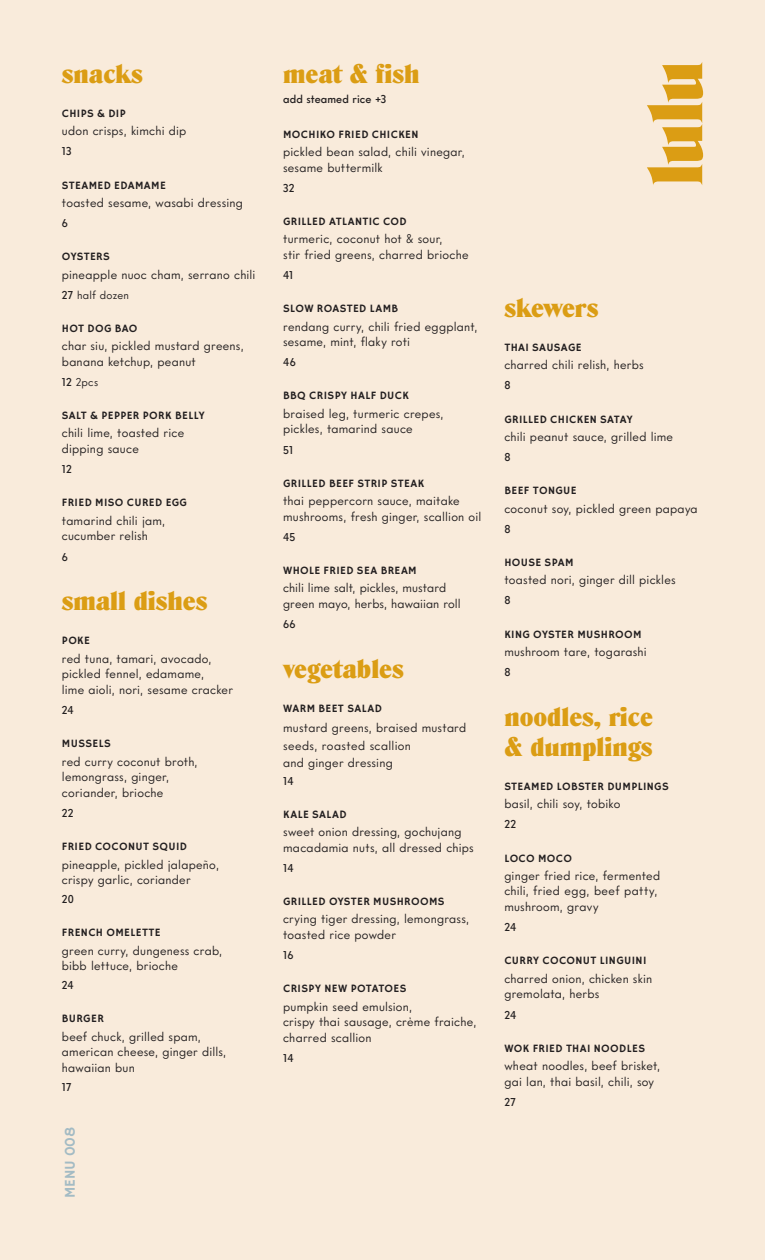
<style>
.page{position:relative;width:765px;height:1260px;background:#f9ebdb}
.page>*{position:absolute;margin:0;border:0;box-sizing:border-box;transform-origin:0 0}
.Section_Header{font:900 26.25px/30px "Denver Serial";color:#db9d14}
.Menu___Footer{font:15px "Hammersmith One";color:#a3bbc4}
.Food_Description{font:12.5px/15.6px "Intervogue";letter-spacing:.02em;color:#231f20}
.Food_Item{font:11.25px "Hammersmith One";letter-spacing:.035em;color:#231f20}
.Price{font:500 11.25px "Intervogue";letter-spacing:.01em;color:#231f20}
.Price-2{font:11.25px "Intervogue";letter-spacing:.02em;color:#231f20}
.Add_-_disclaimer{font:500 11.25px "Intervogue";letter-spacing:.01em;color:#231f20}
.s1{font-weight:500}
</style>
<div class="page">
<svg style="left:647px;top:62px;width:56px;height:123px"></svg>
<p class="Section_Header" style="left:62px;top:59px;width:82px">snacks</p>
<p class="Food_Item" style="left:62px;top:107px;width:65px">CHIPS &amp; DIP</p>
<p class="Food_Description" style="left:62px;top:123px;width:126px">udon crisps, kimchi dip</p>
<p class="Price" style="left:62px;top:145px;width:11px">13</p>
<p class="Food_Item" style="left:62px;top:179px;width:105px">STEAMED EDAMAME</p>
<p class="Food_Description" style="left:62px;top:194px;width:183px">toasted sesame, wasabi dressing</p>
<p class="Price" style="left:62px;top:216px;width:8px">6</p>
<p class="Food_Item" style="left:62px;top:250px;width:49px">OYSTERS</p>
<p class="Food_Description" style="left:62px;top:266px;width:195px">pineapple nuoc cham, serrano chili</p>
<p class="Price-2" style="left:62px;top:288px;width:69px"><span class="s1">27</span> half dozen</p>
<p class="Food_Item" style="left:62px;top:322px;width:77px">HOT DOG BAO</p>
<p class="Food_Description" style="left:62px;top:338px;width:183px">char siu, pickled mustard greens, banana ketchup, peanut</p>
<p class="Price-2" style="left:62px;top:375px;width:38px"><span class="s1">12</span> 2pcs</p>
<p class="Food_Item" style="left:62px;top:409px;width:144px">SALT &amp; PEPPER PORK BELLY</p>
<p class="Food_Description" style="left:62px;top:425px;width:124px">chili lime, toasted rice dipping sauce</p>
<p class="Price" style="left:62px;top:462px;width:11px">12</p>
<p class="Food_Item" style="left:62px;top:497px;width:127px">FRIED MISO CURED EGG</p>
<p class="Food_Description" style="left:62px;top:512px;width:105px">tamarind chili jam, cucumber relish</p>
<p class="Price" style="left:62px;top:550px;width:8px">6</p>
<p class="Section_Header" style="left:62px;top:586px;width:147px">small dishes</p>
<p class="Food_Item" style="left:62px;top:635px;width:30px">POKE</p>
<p class="Food_Description" style="left:62px;top:650px;width:173px">red tuna, tamari, avocado, pickled fennel, edamame,<br>lime aioli, nori, sesame cracker</p>
<p class="Price" style="left:62px;top:703px;width:13px">24</p>
<p class="Food_Item" style="left:62px;top:738px;width:51px">MUSSELS</p>
<p class="Food_Description" style="left:62px;top:753px;width:137px">red curry coconut broth, lemongrass, ginger, coriander, brioche</p>
<p class="Price" style="left:62px;top:806px;width:13px">22</p>
<p class="Food_Item" style="left:62px;top:840px;width:127px">FRIED COCONUT SQUID</p>
<p class="Food_Description" style="left:62px;top:856px;width:159px">pineapple, pickled jalapeño, crispy garlic, coriander</p>
<p class="Price" style="left:62px;top:892px;width:14px">20</p>
<p class="Food_Item" style="left:62px;top:926px;width:100px">FRENCH OMELETTE</p>
<p class="Food_Description" style="left:62px;top:942px;width:162px">green curry, dungeness crab, bibb lettuce, brioche</p>
<p class="Price" style="left:62px;top:978px;width:13px">24</p>
<p class="Food_Item" style="left:62px;top:1012px;width:43px">BURGER</p>
<p class="Food_Description" style="left:62px;top:1028px;width:166px">beef chuck, grilled spam, american cheese, ginger dills, hawaiian bun</p>
<p class="Price" style="left:62px;top:1080px;width:11px">17</p>
<p class="Menu___Footer" style="left:62px;top:1198px;width:73px;rotate:-90deg">MENU 008</p>
<p class="Section_Header" style="left:283px;top:59px;width:138px">meat &amp; fish</p>
<p class="Add_-_disclaimer" style="left:283px;top:92px;width:105px">add steamed rice +3</p>
<p class="Food_Item" style="left:283px;top:128px;width:137px">MOCHIKO FRIED CHICKEN</p>
<p class="Food_Description" style="left:283px;top:144px;width:183px">pickled bean salad, chili vinegar, sesame buttermilk</p>
<p class="Price" style="left:283px;top:181px;width:13px">32</p>
<p class="Food_Item" style="left:283px;top:215px;width:125px">GRILLED ATLANTIC COD</p>
<p class="Food_Description" style="left:283px;top:231px;width:187px">turmeric, coconut hot &amp; sour,<br>stir fried greens, charred brioche</p>
<p class="Price" style="left:283px;top:268px;width:12px">41</p>
<p class="Food_Item" style="left:283px;top:302px;width:117px">SLOW ROASTED LAMB</p>
<p class="Food_Description" style="left:283px;top:318px;width:196px">rendang curry, chili fried eggplant, sesame, mint, flaky roti</p>
<p class="Price" style="left:283px;top:355px;width:14px">46</p>
<p class="Food_Item" style="left:283px;top:390px;width:127px">BBQ CRISPY HALF DUCK</p>
<p class="Food_Description" style="left:283px;top:405px;width:162px">braised leg, turmeric crepes, pickles, tamarind sauce</p>
<p class="Price" style="left:283px;top:443px;width:12px">51</p>
<p class="Food_Item" style="left:283px;top:477px;width:143px">GRILLED BEEF STRIP STEAK</p>
<p class="Food_Description" style="left:283px;top:493px;width:200px">thai peppercorn sauce, maitake mushrooms, fresh ginger, scallion oil</p>
<p class="Price" style="left:283px;top:530px;width:14px">45</p>
<p class="Food_Item" style="left:283px;top:564px;width:135px">WHOLE FRIED SEA BREAM</p>
<p class="Food_Description" style="left:283px;top:580px;width:179px">chili lime salt, pickles, mustard green mayo, herbs, hawaiian roll</p>
<p class="Price" style="left:283px;top:617px;width:14px">66</p>
<p class="Section_Header" style="left:283px;top:654px;width:122px">vegetables</p>
<p class="Food_Item" style="left:283px;top:702px;width:100px">WARM BEET SALAD</p>
<p class="Food_Description" style="left:283px;top:719px;width:185px;line-height:17.5px">mustard greens, braised mustard seeds, roasted scallion<br>and ginger dressing</p>
<p class="Price" style="left:283px;top:774px;width:12px">14</p>
<p class="Food_Item" style="left:283px;top:808px;width:65px">KALE SALAD</p>
<p class="Food_Description" style="left:283px;top:824px;width:192px">sweet onion dressing, gochujang macadamia nuts, all dressed chips</p>
<p class="Price" style="left:283px;top:861px;width:12px">14</p>
<p class="Food_Item" style="left:283px;top:895px;width:163px">GRILLED OYSTER MUSHROOMS</p>
<p class="Food_Description" style="left:283px;top:911px;width:188px">crying tiger dressing, lemongrass, toasted rice powder</p>
<p class="Price" style="left:283px;top:948px;width:12px">16</p>
<p class="Food_Item" style="left:283px;top:983px;width:125px">CRISPY NEW POTATOES</p>
<p class="Food_Description" style="left:283px;top:998px;width:195px">pumpkin seed emulsion,<br>crispy thai sausage, crème fraiche, charred scallion</p>
<p class="Price" style="left:283px;top:1051px;width:12px">14</p>
<p class="Section_Header" style="left:504px;top:293px;width:96px">skewers</p>
<p class="Food_Item" style="left:504px;top:341px;width:79px">THAI SAUSAGE</p>
<p class="Food_Description" style="left:504px;top:357px;width:141px">charred chili relish, herbs</p>
<p class="Price" style="left:504px;top:379px;width:8px">8</p>
<p class="Food_Item" style="left:504px;top:413px;width:130px">GRILLED CHICKEN SATAY</p>
<p class="Food_Description" style="left:504px;top:429px;width:170px">chili peanut sauce, grilled lime</p>
<p class="Price" style="left:504px;top:450px;width:8px">8</p>
<p class="Food_Item" style="left:504px;top:484px;width:74px">BEEF TONGUE</p>
<p class="Food_Description" style="left:504px;top:500px;width:195px">coconut soy, pickled green papaya</p>
<p class="Price" style="left:504px;top:522px;width:8px">8</p>
<p class="Food_Item" style="left:504px;top:556px;width:71px">HOUSE SPAM</p>
<p class="Food_Description" style="left:504px;top:572px;width:173px">toasted nori, ginger dill pickles</p>
<p class="Price" style="left:504px;top:594px;width:8px">8</p>
<p class="Food_Item" style="left:504px;top:628px;width:139px">KING OYSTER MUSHROOM</p>
<p class="Food_Description" style="left:504px;top:643px;width:144px">mushroom tare, togarashi</p>
<p class="Price" style="left:504px;top:665px;width:8px">8</p>
<p class="Section_Header" style="left:504px;top:702px;width:150px">noodles, rice &amp; dumplings</p>
<p class="Food_Item" style="left:504px;top:780px;width:166px">STEAMED LOBSTER DUMPLINGS</p>
<p class="Food_Description" style="left:504px;top:796px;width:117px">basil, chili soy, tobiko</p>
<p class="Price" style="left:504px;top:818px;width:13px">22</p>
<p class="Food_Item" style="left:504px;top:852px;width:69px">LOCO MOCO</p>
<p class="Food_Description" style="left:504px;top:867px;width:157px">ginger fried rice, fermented chili, fried egg, beef patty, mushroom, gravy</p>
<p class="Price" style="left:504px;top:920px;width:13px">24</p>
<p class="Food_Item" style="left:504px;top:955px;width:144px">CURRY COCONUT LINGUINI</p>
<p class="Food_Description" style="left:504px;top:970px;width:149px">charred onion, chicken skin gremolata, herbs</p>
<p class="Price" style="left:504px;top:1008px;width:13px">24</p>
<p class="Food_Item" style="left:504px;top:1042px;width:142px">WOK FRIED THAI NOODLES</p>
<p class="Food_Description" style="left:504px;top:1058px;width:157px">wheat noodles, beef brisket, gai lan, thai basil, chili, soy</p>
<p class="Price" style="left:504px;top:1095px;width:13px">27</p>
</div>
